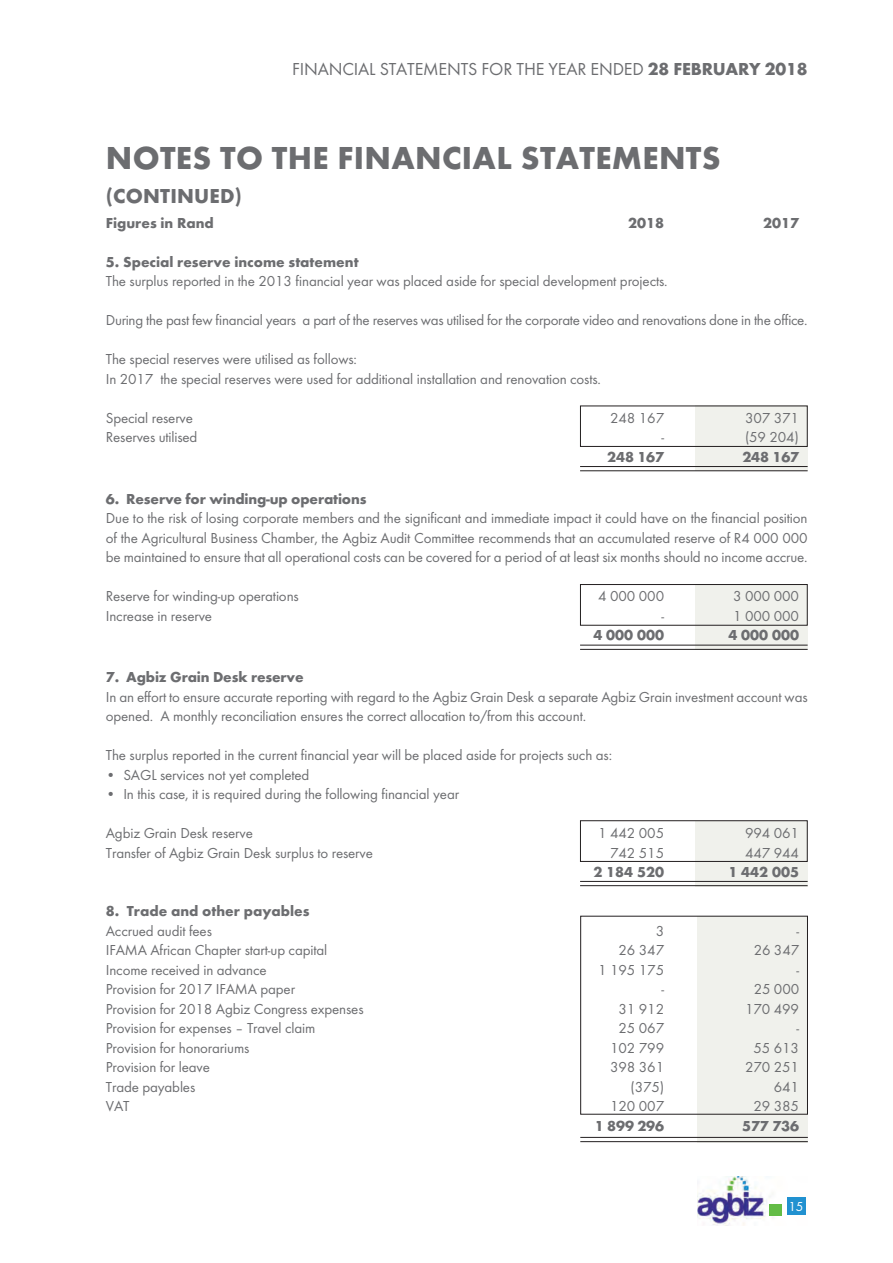
<style>
.page{position:relative;width:893px;height:1263px;background:#fff}
.page>*{position:absolute;margin:0;border:0;box-sizing:border-box;transform-origin:0 0}
.t1{font:700 33px "Futura T";letter-spacing:.01em;color:#6c6d70}
.t2{font:700 21px "Futura T";letter-spacing:.01em;color:#6c6d70}
.t3{font:18px "Futura T";letter-spacing:-.01em;color:#6c6d70}
.t4{font:15px/19.5px "Futura T";letter-spacing:-.01em;color:#6c6d70}
.t5{font:700 15px "Futura T";color:#6c6d70}
.t6{font:13.5px "Futura T";color:#fff}
.s1{font-weight:700}
</style>
<div class="page">
<img style="left:697px;top:1176px;width:109px;height:49px">
<div style="left:787px;top:1198px;width:18px;height:17px;background:#2191d0"></div>
<div style="left:769px;top:1204px;width:12px;height:11px;background:#63bc46"></div>
<div style="left:697px;top:916px;width:111px;height:226px;background:#f0f1ec"></div>
<hr style="left:580px;top:1137px;width:228px;height:1px;background:#231f20">
<hr style="left:580px;top:1141px;width:228px;height:1px;background:#231f20">
<div style="left:580px;top:916px;width:228px;height:199px;border:1px solid #231f20"></div>
<div style="left:695px;top:406px;width:112px;height:65px;background:#f0f1ec"></div>
<div style="left:695px;top:585px;width:112px;height:65px;background:#f0f1ec"></div>
<div style="left:695px;top:821px;width:112px;height:65px;background:#f0f1ec"></div>
<hr style="left:580px;top:466px;width:227px;height:1px;background:#231f20">
<hr style="left:580px;top:470px;width:227px;height:1px;background:#231f20">
<hr style="left:580px;top:645px;width:227px;height:1px;background:#231f20">
<hr style="left:580px;top:649px;width:227px;height:1px;background:#231f20">
<hr style="left:580px;top:881px;width:227px;height:1px;background:#231f20">
<hr style="left:580px;top:885px;width:227px;height:1px;background:#231f20">
<div style="left:580px;top:406px;width:227px;height:41px;border:1px solid #231f20"></div>
<div style="left:580px;top:584px;width:227px;height:42px;border:1px solid #231f20"></div>
<div style="left:580px;top:820px;width:227px;height:42px;border:1px solid #231f20"></div>
<p class="t3" style="left:292px;top:58px;width:517px">FINANCIAL STATEMENTS FOR THE YEAR ENDED <span class="s1">28 FEBRUARY 2018</span></p>
<h1 class="t1" style="left:106px;top:138px;width:616px">NOTES TO THE FINANCIAL STATEMENTS</h1>
<h2 class="t2" style="left:106px;top:184px;width:138px">(CONTINUED)</h2>
<p class="t5" style="left:106px;top:214px;width:110px">Figures in Rand</p>
<p class="t5" style="left:628px;top:214px;width:37px">2018</p>
<p class="t5" style="left:763px;top:214px;width:37px">2017</p>
<p class="t5" style="left:106px;top:253px;width:254px">5. Special reserve income statement</p>
<p class="t4" style="left:106px;top:271px;width:563px">The surplus reported in the 2013 financial year was placed aside for special development projects.</p>
<p class="t4" style="left:106px;top:310px;width:703px">During the past few financial years a part of the reserves was utilised for the corporate video and renovations done in the office.</p>
<p class="t4" style="left:106px;top:349px;width:496px">The special reserves were utilised as follows:<br>In 2017 the special reserves were used for additional installation and renovation costs.</p>
<p class="t4" style="left:106px;top:408px;width:89px">Special reserve</p>
<p class="t4" style="left:610px;top:408px;width:55px">248 167</p>
<p class="t4" style="left:745px;top:408px;width:55px">307 371</p>
<p class="t4" style="left:106px;top:427px;width:93px">Reserves utilised</p>
<p class="t4" style="left:661px;top:427px;width:4px">-</p>
<p class="t4" style="left:745px;top:427px;width:56px">(59 204)</p>
<p class="t5" style="left:607px;top:448px;width:58px">248 167</p>
<p class="t5" style="left:742px;top:448px;width:58px">248 167</p>
<p class="t5" style="left:106px;top:490px;width:262px">6. Reserve for winding-up operations</p>
<p class="t4" style="left:106px;top:508px;width:703px;text-align:justify">Due to the risk of losing corporate members and the significant and immediate impact it could have on the financial position of the Agricultural Business Chamber, the Agbiz Audit Committee recommends that an accumulated reserve of R4 000 000 be maintained to ensure that all operational costs can be covered for a period of at least six months should no income accrue.</p>
<p class="t4" style="left:106px;top:586px;width:194px">Reserve for winding-up operations</p>
<p class="t4" style="left:598px;top:586px;width:67px">4 000 000</p>
<p class="t4" style="left:733px;top:586px;width:67px">3 000 000</p>
<p class="t4" style="left:106px;top:606px;width:108px">Increase in reserve</p>
<p class="t4" style="left:661px;top:606px;width:4px">-</p>
<p class="t4" style="left:733px;top:606px;width:67px">1 000 000</p>
<p class="t5" style="left:593px;top:626px;width:72px">4 000 000</p>
<p class="t5" style="left:728px;top:626px;width:72px">4 000 000</p>
<p class="t5" style="left:106px;top:668px;width:199px">7. Agbiz Grain Desk reserve</p>
<p class="t4" style="left:106px;top:687px;width:703px">In an effort to ensure accurate reporting with regard to the Agbiz Grain Desk a separate Agbiz Grain investment account was opened. A monthly reconciliation ensures the correct allocation to/from this account.</p>
<p class="t4" style="left:106px;top:745px;width:508px">The surplus reported in the current financial year will be placed aside for projects such as:</p>
<p class="t4" style="left:106px;top:765px;width:205px">• SAGL services not yet completed</p>
<p class="t4" style="left:106px;top:784px;width:355px">• In this case, it is required during the following financial year</p>
<p class="t4" style="left:106px;top:823px;width:149px">Agbiz Grain Desk reserve</p>
<p class="t4" style="left:598px;top:823px;width:67px">1 442 005</p>
<p class="t4" style="left:745px;top:823px;width:55px">994 061</p>
<p class="t4" style="left:106px;top:843px;width:269px">Transfer of Agbiz Grain Desk surplus to reserve</p>
<p class="t4" style="left:610px;top:843px;width:55px">742 515</p>
<p class="t4" style="left:745px;top:843px;width:55px">447 944</p>
<p class="t5" style="left:593px;top:863px;width:72px">2 184 520</p>
<p class="t5" style="left:728px;top:863px;width:72px">1 442 005</p>
<p class="t5" style="left:106px;top:902px;width:205px">8. Trade and other payables</p>
<p class="t4" style="left:106px;top:921px;width:108px">Accrued audit fees</p>
<p class="t4" style="left:655px;top:921px;width:10px">3</p>
<p class="t4" style="left:796px;top:921px;width:4px">-</p>
<p class="t4" style="left:106px;top:940px;width:223px">IFAMA African Chapter start-up capital</p>
<p class="t4" style="left:618px;top:940px;width:47px">26 347</p>
<p class="t4" style="left:753px;top:940px;width:47px">26 347</p>
<p class="t4" style="left:106px;top:960px;width:162px">Income received in advance</p>
<p class="t4" style="left:598px;top:960px;width:67px">1 195 175</p>
<p class="t4" style="left:796px;top:960px;width:4px">-</p>
<p class="t4" style="left:106px;top:979px;width:191px">Provision for 2017 IFAMA paper</p>
<p class="t4" style="left:661px;top:979px;width:4px">-</p>
<p class="t4" style="left:753px;top:979px;width:47px">25 000</p>
<p class="t4" style="left:106px;top:999px;width:259px">Provision for 2018 Agbiz Congress expenses</p>
<p class="t4" style="left:618px;top:999px;width:47px">31 912</p>
<p class="t4" style="left:745px;top:999px;width:55px">170 499</p>
<p class="t4" style="left:106px;top:1018px;width:211px">Provision for expenses – Travel claim</p>
<p class="t4" style="left:618px;top:1018px;width:47px">25 067</p>
<p class="t4" style="left:796px;top:1018px;width:4px">-</p>
<p class="t4" style="left:106px;top:1038px;width:145px">Provision for honorariums</p>
<p class="t4" style="left:610px;top:1038px;width:55px">102 799</p>
<p class="t4" style="left:753px;top:1038px;width:47px">55 613</p>
<p class="t4" style="left:106px;top:1057px;width:106px">Provision for leave</p>
<p class="t4" style="left:610px;top:1057px;width:55px">398 361</p>
<p class="t4" style="left:745px;top:1057px;width:55px">270 251</p>
<p class="t4" style="left:106px;top:1077px;width:91px">Trade payables</p>
<p class="t4" style="left:630px;top:1077px;width:35px">(375)</p>
<p class="t4" style="left:774px;top:1077px;width:27px">641</p>
<p class="t4" style="left:106px;top:1096px;width:25px">VAT</p>
<p class="t4" style="left:610px;top:1096px;width:55px">120 007</p>
<p class="t4" style="left:753px;top:1096px;width:47px">29 385</p>
<p class="t5" style="left:595px;top:1117px;width:71px">1 899 296</p>
<p class="t5" style="left:742px;top:1117px;width:58px">577 736</p>
<p class="t6" style="left:788px;top:1199px;width:16px">15</p>
</div>
